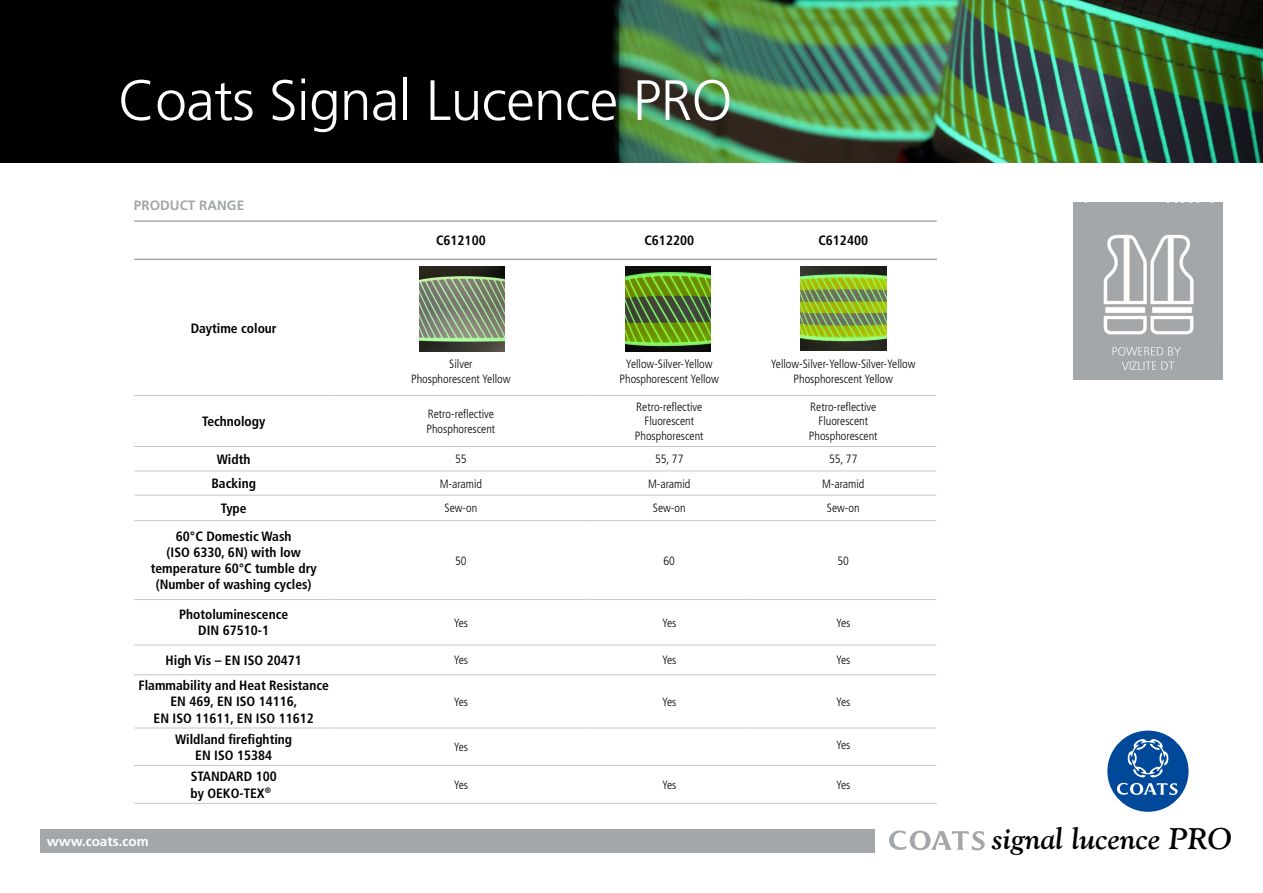
<style>
.page{position:relative;width:1263px;height:893px;background:#fff}
.page>*{position:absolute;margin:0;border:0;box-sizing:border-box;transform-origin:0 0}
.t1{font:300 56.7px "Frutiger LT Std";letter-spacing:-.01em;color:#fff}
.t2{font:italic 700 30px "Goudy Old Style BT";letter-spacing:.005em;color:#000}
.t3{font:700 condensed 13.5px/16.2px "Frutiger LT Std";color:#000;text-align:center}
.t4{font:700 13.5px "Frutiger";color:#fff}
.t5{font:700 13.5px "Frutiger";color:#a4a7a9}
.t6{font:300 condensed 12px/14.4px "Frutiger LT Std";color:#000;text-align:center}
</style>
<div class="page">
<svg style="left:134px;top:266px;width:802px;height:537px"></svg>
<hr style="left:333px;top:260px;width:1px;height:135px;background:#fff">
<hr style="left:588px;top:260px;width:1px;height:135px;background:#fff">
<hr style="left:749px;top:260px;width:1px;height:135px;background:#fff">
<svg style="left:333px;top:447px;width:1px;height:73px"></svg>
<hr style="left:333px;top:521px;width:1px;height:78px;background:#fff">
<hr style="left:333px;top:600px;width:1px;height:45px;background:#fff">
<svg style="left:333px;top:646px;width:1px;height:28px"></svg>
<hr style="left:333px;top:675px;width:1px;height:53px;background:#fff">
<hr style="left:333px;top:728px;width:1px;height:37px;background:#fff">
<hr style="left:333px;top:766px;width:1px;height:37px;background:#fff">
<svg style="left:588px;top:447px;width:1px;height:73px"></svg>
<hr style="left:588px;top:521px;width:1px;height:78px;background:#fff">
<hr style="left:588px;top:600px;width:1px;height:45px;background:#fff">
<svg style="left:588px;top:646px;width:1px;height:28px"></svg>
<hr style="left:588px;top:675px;width:1px;height:53px;background:#fff">
<hr style="left:588px;top:728px;width:1px;height:37px;background:#fff">
<hr style="left:588px;top:766px;width:1px;height:37px;background:#fff">
<svg style="left:749px;top:447px;width:1px;height:73px"></svg>
<hr style="left:749px;top:521px;width:1px;height:78px;background:#fff">
<hr style="left:749px;top:600px;width:1px;height:45px;background:#fff">
<svg style="left:749px;top:646px;width:1px;height:28px"></svg>
<hr style="left:749px;top:675px;width:1px;height:53px;background:#fff">
<hr style="left:749px;top:728px;width:1px;height:37px;background:#fff">
<hr style="left:749px;top:766px;width:1px;height:37px;background:#fff">
<hr style="left:134px;top:471px;width:199px;height:1px;background:#c6c6c6">
<hr style="left:134px;top:495px;width:199px;height:1px;background:#c6c6c6">
<hr style="left:134px;top:520px;width:199px;height:1px;background:#c6c6c6">
<hr style="left:134px;top:599px;width:199px;height:1px;background:#c6c6c6">
<hr style="left:134px;top:645px;width:199px;height:1px;background:#c6c6c6">
<hr style="left:134px;top:674px;width:199px;height:1px;background:#c6c6c6">
<hr style="left:134px;top:728px;width:199px;height:1px;background:#c6c6c6">
<hr style="left:134px;top:765px;width:199px;height:1px;background:#c6c6c6">
<hr style="left:134px;top:803px;width:199px;height:1px;background:#c6c6c6">
<hr style="left:333px;top:471px;width:256px;height:1px;background:#c6c6c6">
<hr style="left:333px;top:495px;width:256px;height:1px;background:#c6c6c6">
<hr style="left:333px;top:520px;width:256px;height:1px;background:#c6c6c6">
<hr style="left:333px;top:599px;width:256px;height:1px;background:#c6c6c6">
<hr style="left:333px;top:645px;width:256px;height:1px;background:#c6c6c6">
<hr style="left:333px;top:674px;width:256px;height:1px;background:#c6c6c6">
<hr style="left:333px;top:728px;width:256px;height:1px;background:#c6c6c6">
<hr style="left:333px;top:765px;width:256px;height:1px;background:#c6c6c6">
<hr style="left:333px;top:803px;width:256px;height:1px;background:#c6c6c6">
<hr style="left:589px;top:471px;width:161px;height:1px;background:#c6c6c6">
<hr style="left:589px;top:495px;width:161px;height:1px;background:#c6c6c6">
<hr style="left:589px;top:520px;width:161px;height:1px;background:#c6c6c6">
<hr style="left:589px;top:599px;width:161px;height:1px;background:#c6c6c6">
<hr style="left:589px;top:645px;width:161px;height:1px;background:#c6c6c6">
<hr style="left:589px;top:674px;width:161px;height:1px;background:#c6c6c6">
<hr style="left:589px;top:728px;width:161px;height:1px;background:#c6c6c6">
<hr style="left:589px;top:765px;width:161px;height:1px;background:#c6c6c6">
<hr style="left:589px;top:803px;width:161px;height:1px;background:#c6c6c6">
<hr style="left:750px;top:471px;width:186px;height:1px;background:#c6c6c6">
<hr style="left:750px;top:495px;width:186px;height:1px;background:#c6c6c6">
<hr style="left:750px;top:520px;width:186px;height:1px;background:#c6c6c6">
<hr style="left:750px;top:599px;width:186px;height:1px;background:#c6c6c6">
<hr style="left:750px;top:645px;width:186px;height:1px;background:#c6c6c6">
<hr style="left:750px;top:674px;width:186px;height:1px;background:#c6c6c6">
<hr style="left:750px;top:728px;width:186px;height:1px;background:#c6c6c6">
<hr style="left:750px;top:765px;width:186px;height:1px;background:#c6c6c6">
<hr style="left:750px;top:803px;width:187px;height:1px;background:#c6c6c6">
<hr style="left:134px;top:395px;width:199px;height:1px;background:#c6c6c6">
<hr style="left:333px;top:395px;width:256px;height:1px;background:#c6c6c6">
<hr style="left:589px;top:395px;width:161px;height:1px;background:#c6c6c6">
<hr style="left:750px;top:395px;width:186px;height:1px;background:#c6c6c6">
<hr style="left:333px;top:396px;width:1px;height:50px;background:#fff">
<hr style="left:588px;top:396px;width:1px;height:50px;background:#fff">
<hr style="left:749px;top:396px;width:1px;height:50px;background:#fff">
<hr style="left:134px;top:446px;width:199px;height:1px;background:#c6c6c6">
<hr style="left:333px;top:446px;width:256px;height:1px;background:#c6c6c6">
<hr style="left:589px;top:446px;width:161px;height:1px;background:#c6c6c6">
<hr style="left:750px;top:446px;width:186px;height:1px;background:#c6c6c6">
<hr style="left:134px;top:220px;width:199px;height:2px;background:#a4a7a9">
<hr style="left:333px;top:220px;width:256px;height:2px;background:#a4a7a9">
<hr style="left:589px;top:220px;width:161px;height:2px;background:#a4a7a9">
<hr style="left:750px;top:220px;width:187px;height:2px;background:#a4a7a9">
<hr style="left:134px;top:259px;width:199px;height:1px;background:#a4a7a9">
<hr style="left:333px;top:259px;width:256px;height:1px;background:#a4a7a9">
<hr style="left:589px;top:259px;width:161px;height:1px;background:#a4a7a9">
<hr style="left:750px;top:259px;width:187px;height:1px;background:#a4a7a9">
<div style="left:40px;top:829px;width:835px;height:23px;background:#a4a7a9"></div>
<svg style="left:889px;top:830px;width:96px;height:21px"></svg>
<div style="left:1107px;top:731px;width:81px;height:81px;background:#00489a;border-radius:50%"></div>
<svg style="left:1116px;top:739px;width:62px;height:56px"></svg>
<img style="left:420px;top:266px;width:85px;height:85px">
<img style="left:1073px;top:203px;width:149px;height:176px">
<div style="left:1080px;top:203px;width:138px;height:27px;background:#a4a7a9"></div>
<img style="left:625px;top:266px;width:86px;height:85px">
<img style="left:801px;top:266px;width:85px;height:85px">
<img style="left:619px;top:0;width:644px;height:162px">
<div style="left:0;top:0;width:619px;height:162px;background:#000"></div>
<h1 class="t1" style="left:118px;top:68px;width:616px">Coats Signal Lucence PRO</h1>
<p class="t5" style="left:134px;top:198px;width:112px">PRODUCT RANGE</p>
<p class="t3" style="left:191px;top:320px;width:88px">Daytime colour</p>
<p class="t3" style="left:436px;top:232px;width:51px">C612100</p>
<p class="t3" style="left:644px;top:232px;width:51px">C612200</p>
<p class="t3" style="left:818px;top:232px;width:51px">C612400</p>
<p class="t6" style="left:411px;top:357px;width:101px">Silver<br>Phosphorescent Yellow</p>
<p class="t6" style="left:620px;top:357px;width:101px">Yellow-Silver-Yellow<br>Phosphorescent Yellow</p>
<p class="t6" style="left:771px;top:357px;width:146px">Yellow-Silver-Yellow-Silver-Yellow<br>Phosphorescent Yellow</p>
<p class="t3" style="left:202px;top:413px;width:65px">Technology</p>
<p class="t6" style="left:426px;top:407px;width:70px;text-align:left">Retro-reflective<br>Phosphorescent</p>
<p class="t6" style="left:635px;top:400px;width:70px">Retro-reflective<br>Fluorescent<br>Phosphorescent</p>
<p class="t6" style="left:809px;top:400px;width:70px">Retro-reflective<br>Fluorescent<br>Phosphorescent</p>
<p class="t3" style="left:217px;top:451px;width:35px">Width</p>
<p class="t6" style="left:455px;top:452px;width:13px">55</p>
<p class="t6" style="left:655px;top:452px;width:30px">55, 77</p>
<p class="t6" style="left:829px;top:452px;width:30px">55, 77</p>
<p class="t3" style="left:211px;top:475px;width:46px">Backing</p>
<p class="t6" style="left:440px;top:476px;width:44px">M-aramid</p>
<p class="t6" style="left:648px;top:476px;width:44px">M-aramid</p>
<p class="t6" style="left:822px;top:476px;width:44px">M-aramid</p>
<p class="t3" style="left:221px;top:500px;width:27px">Type</p>
<p class="t6" style="left:445px;top:501px;width:34px">Sew-on</p>
<p class="t6" style="left:653px;top:501px;width:34px">Sew-on</p>
<p class="t6" style="left:827px;top:501px;width:34px">Sew-on</p>
<p class="t3" style="left:151px;top:528px;width:167px">60°C Domestic Wash<br>(ISO 6330, 6N) with low temperature 60°C tumble dry (Number of washing cycles)</p>
<p class="t6" style="left:455px;top:553px;width:13px">50</p>
<p class="t6" style="left:663px;top:553px;width:13px">60</p>
<p class="t6" style="left:837px;top:553px;width:13px">50</p>
<p class="t3" style="left:179px;top:606px;width:111px">Photoluminescence<br>DIN 67510-1</p>
<p class="t6" style="left:454px;top:616px;width:16px">Yes</p>
<p class="t6" style="left:662px;top:616px;width:16px">Yes</p>
<p class="t6" style="left:836px;top:616px;width:16px">Yes</p>
<p class="t3" style="left:166px;top:652px;width:138px">High Vis – EN ISO 20471</p>
<p class="t6" style="left:454px;top:653px;width:16px">Yes</p>
<p class="t6" style="left:662px;top:653px;width:16px">Yes</p>
<p class="t6" style="left:836px;top:653px;width:16px">Yes</p>
<p class="t3" style="left:139px;top:677px;width:192px">Flammability and Heat Resistance<br>EN 469, EN ISO 14116,<br>EN ISO 11611, EN ISO 11612</p>
<p class="t6" style="left:454px;top:695px;width:16px">Yes</p>
<p class="t6" style="left:662px;top:695px;width:16px">Yes</p>
<p class="t6" style="left:836px;top:695px;width:16px">Yes</p>
<p class="t3" style="left:175px;top:731px;width:118px">Wildland firefighting<br>EN ISO 15384</p>
<p class="t6" style="left:454px;top:740px;width:16px">Yes</p>
<p class="t3" style="left:190px;top:769px;width:88px;text-align:left">STANDARD 100 by OEKO-TEX<sup>®</sup></p>
<p class="t6" style="left:454px;top:778px;width:16px">Yes</p>
<p class="t6" style="left:662px;top:778px;width:16px">Yes</p>
<p class="t6" style="left:836px;top:778px;width:16px">Yes</p>
<p class="t6" style="left:836px;top:738px;width:16px">Yes</p>
<p class="t4" style="left:47px;top:833px;width:104px">www.coats.com</p>
<h2 class="t2" style="left:992px;top:820px;width:241px">signal lucence PRO</h2>
</div>
